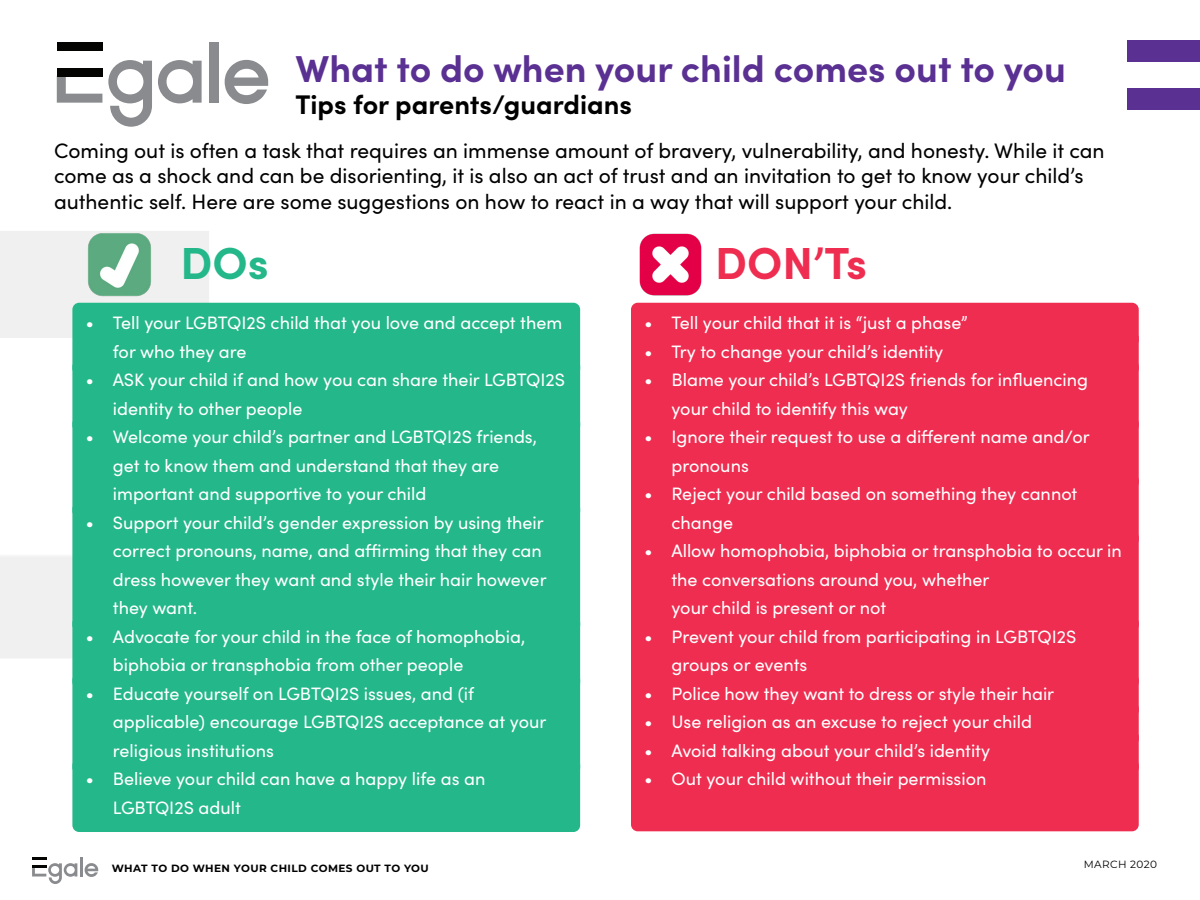
<style>
.page{position:relative;width:1200px;height:900px;background:#fff}
.page>*{position:absolute;margin:0;border:0;box-sizing:border-box;transform-origin:0 0}
.t1{font:700 45px "Sofia Pro";color:#ee2d50}
.t2{font:700 45px "Sofia Pro";color:#24b789}
.Heading{font:700 37.5px "Sofia Pro";color:#5a3092}
.Heading-2{font:700 27px "Sofia Pro";color:#000}
.t3{font:21px/25.2px "Sofia Pro";color:#000}
.t4{font:18px/28.5px "Sofia Pro";color:#fff}
.t5{font:700 10.5px "Montserrat";letter-spacing:.04em;color:#000}
.t6{font:10.5px "Montserrat";letter-spacing:.04em;color:#000}
</style>
<div class="page">
<div style="left:1127px;top:88px;width:73px;height:22px;background:#5a3092"></div>
<div style="left:1127px;top:40px;width:73px;height:22px;background:#5a3092"></div>
<hr style="left:80px;top:857px;width:3px;height:20px;background:#898b8e">
<svg style="left:85px;top:863px;width:13px;height:14px"></svg>
<hr style="left:32px;top:857px;width:14px;height:3px;background:#040503">
<svg style="left:32px;top:863px;width:45px;height:21px"></svg>
<img style="left:75px;top:231px;width:90px;height:73px">
<img style="left:631px;top:233px;width:84px;height:74px">
<div style="left:72px;top:303px;width:508px;height:72px;background:#24b789;border-radius:7px"></div>
<div style="left:72px;top:360px;width:508px;height:72px;background:#24b789;border-radius:7px"></div>
<div style="left:72px;top:417px;width:508px;height:101px;background:#24b789;border-radius:7px"></div>
<div style="left:72px;top:502px;width:508px;height:130px;background:#24b789;border-radius:7px"></div>
<div style="left:72px;top:616px;width:508px;height:73px;background:#24b789;border-radius:7px"></div>
<div style="left:72px;top:673px;width:508px;height:101px;background:#24b789;border-radius:7px"></div>
<div style="left:72px;top:759px;width:508px;height:73px;background:#24b789;border-radius:7px"></div>
<div style="left:631px;top:303px;width:508px;height:44px;background:#ee2d50;border-radius:7px"></div>
<div style="left:631px;top:331px;width:508px;height:44px;background:#ee2d50;border-radius:7px"></div>
<div style="left:631px;top:360px;width:508px;height:72px;background:#ee2d50;border-radius:7px"></div>
<div style="left:631px;top:417px;width:508px;height:72px;background:#ee2d50;border-radius:7px"></div>
<div style="left:631px;top:474px;width:508px;height:72px;background:#ee2d50;border-radius:7px"></div>
<div style="left:631px;top:531px;width:508px;height:101px;background:#ee2d50;border-radius:7px"></div>
<div style="left:631px;top:616px;width:508px;height:73px;background:#ee2d50;border-radius:7px"></div>
<div style="left:631px;top:673px;width:508px;height:44px;background:#ee2d50;border-radius:7px"></div>
<div style="left:631px;top:702px;width:508px;height:44px;background:#ee2d50;border-radius:7px"></div>
<div style="left:631px;top:730px;width:508px;height:44px;background:#ee2d50;border-radius:7px"></div>
<div style="left:631px;top:759px;width:508px;height:72px;background:#ee2d50;border-radius:7px"></div>
<svg style="left:57px;top:77px;width:45px;height:26px"></svg>
<div style="left:209px;top:42px;width:9px;height:61px;background:#898b8e"></div>
<svg style="left:225px;top:60px;width:43px;height:44px"></svg>
<div style="left:57px;top:42px;width:45px;height:9px;background:#040503"></div>
<div style="left:57px;top:68px;width:45px;height:9px;background:#040503"></div>
<svg style="left:158px;top:60px;width:44px;height:43px"></svg>
<svg style="left:108px;top:60px;width:44px;height:67px"></svg>
<p class="Heading" style="left:295px;top:40px;width:772px">What to do when your child comes out to you</p>
<p class="Heading-2" style="left:295px;top:84px;width:338px">Tips for parents/guardians</p>
<p class="t3" style="left:54px;top:137px;width:1052px">Coming out is often a task that requires an immense amount of bravery, vulnerability, and honesty. While it can come as a shock and can be disorienting, it is also an act of trust and an invitation to get to know your child’s authentic self. Here are some suggestions on how to react in a way that will support your child.</p>
<p class="t2" style="left:181px;top:228px;width:90px">DOs</p>
<p class="t1" style="left:715px;top:228px;width:153px">DON’Ts</p>
<p class="t4" style="left:113px;top:308px;width:451px;text-indent:-27px">• Tell your LGBTQI2S child that you love and accept them for who they are</p>
<p class="t4" style="left:113px;top:365px;width:454px;text-indent:-27px">• ASK your child if and how you can share their LGBTQI2S identity to other people</p>
<p class="t4" style="left:113px;top:422px;width:426px;text-indent:-27px">• Welcome your child’s partner and LGBTQI2S friends, get to know them and understand that they are important and supportive to your child</p>
<p class="t4" style="left:113px;top:507px;width:435px;text-indent:-27px">• Support your child’s gender expression by using their correct pronouns, name, and affirming that they can dress however they want and style their hair however they want.</p>
<p class="t4" style="left:113px;top:621px;width:414px;text-indent:-27px">• Advocate for your child in the face of homophobia, biphobia or transphobia from other people</p>
<p class="t4" style="left:113px;top:678px;width:435px;text-indent:-27px">• Educate yourself on LGBTQI2S issues, and (if applicable) encourage LGBTQI2S acceptance at your religious institutions</p>
<p class="t4" style="left:113px;top:764px;width:374px;text-indent:-27px">• Believe your child can have a happy life as an<br>LGBTQI2S adult</p>
<p class="t4" style="left:645px;top:308px;width:325px">• Tell your child that it is “just a phase”</p>
<p class="t4" style="left:645px;top:336px;width:300px">• Try to change your child’s identity</p>
<p class="t4" style="left:672px;top:365px;width:418px;text-indent:-27px">• Blame your child’s LGBTQI2S friends for influencing your child to identify this way</p>
<p class="t4" style="left:672px;top:422px;width:420px;text-indent:-27px">• Ignore their request to use a different name and/or pronouns</p>
<p class="t4" style="left:672px;top:479px;width:407px;text-indent:-27px">• Reject your child based on something they cannot change</p>
<p class="t4" style="left:672px;top:536px;width:452px;text-indent:-27px">• Allow homophobia, biphobia or transphobia to occur in the conversations around you, whether<br>your child is present or not</p>
<p class="t4" style="left:672px;top:621px;width:406px;text-indent:-27px">• Prevent your child from participating in LGBTQI2S groups or events</p>
<p class="t4" style="left:645px;top:678px;width:411px">• Police how they want to dress or style their hair</p>
<p class="t4" style="left:645px;top:707px;width:389px">• Use religion as an excuse to reject your child</p>
<p class="t4" style="left:645px;top:735px;width:347px">• Avoid talking about your child’s identity</p>
<p class="t4" style="left:645px;top:764px;width:343px">• Out your child without their permission</p>
<p class="t5" style="left:112px;top:861px;width:319px">WHAT TO DO WHEN YOUR CHILD COMES OUT TO YOU</p>
<p class="t6" style="left:1084px;top:857px;width:75px">MARCH 2020</p>
</div>
